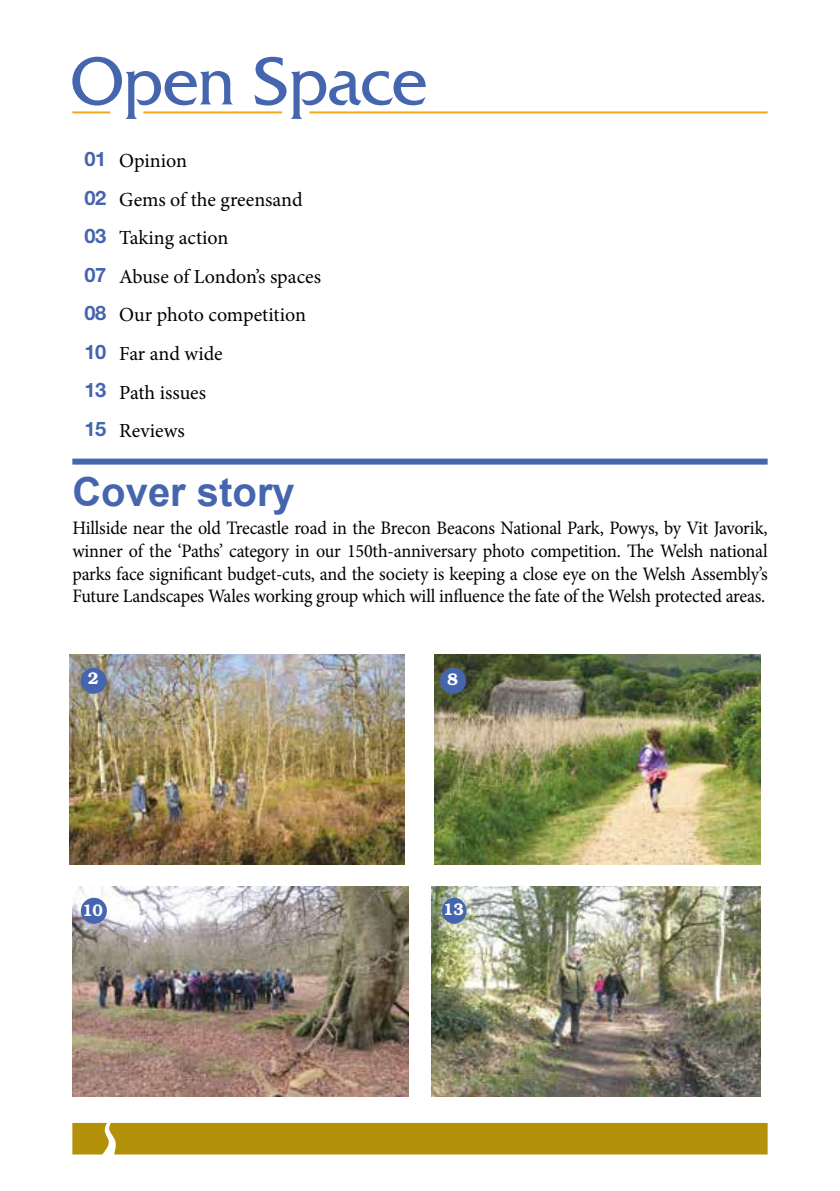
<style>
.page{position:relative;width:840px;height:1191px;background:#fff}
.page>*{position:absolute;margin:0;border:0;box-sizing:border-box;transform-origin:0 0}
.t1{font:700 40px "Arial";color:#4665af}
.t2{font:20px/38.6px "Minion Pro";color:#000}
.t3{font:700 20px/38.6px "Helvetica Neue LT Std";letter-spacing:-.01em;color:#4665af;text-align:justify}
.t4{font:19px/22.8px "Minion Pro";letter-spacing:-.015em;color:#000;text-align:justify;scale:.95 1}
.t5{font:600 16.8px "Bookman IT Cby BT";color:#fff;scale:.95 1}
.t6{font:600 16.8px "Bookman IT Cby BT";color:#fff}
</style>
<div class="page">
<img style="left:434px;top:655px;width:326px;height:210px">
<div style="left:440px;top:668px;width:26px;height:26px;background:#4665af;border-radius:50%"></div>
<img style="left:69px;top:655px;width:335px;height:210px">
<div style="left:81px;top:668px;width:26px;height:26px;background:#4665af;border-radius:50%"></div>
<svg style="left:72px;top:56px;width:161px;height:63px"></svg>
<svg style="left:254px;top:57px;width:171px;height:62px"></svg>
<hr style="left:72px;top:111px;width:38px;height:2px;background:#faa61c">
<hr style="left:143px;top:111px;width:139px;height:2px;background:#faa61c">
<hr style="left:309px;top:111px;width:458px;height:2px;background:#faa61c">
<div style="left:72px;top:458px;width:695px;height:6px;background:#4665af"></div>
<img style="left:72px;top:886px;width:336px;height:210px">
<img style="left:431px;top:886px;width:329px;height:210px">
<div style="left:81px;top:897px;width:26px;height:26px;background:#4665af;border-radius:50%"></div>
<div style="left:441px;top:897px;width:25px;height:26px;background:#4665af;border-radius:50%"></div>
<div style="left:72px;top:1123px;width:695px;height:31px;background:#b3910a"></div>
<p class="t3" style="left:84px;top:139px;width:24px">01<br>02<br>03<br>07<br>08<br>10<br>13<br>15</p>
<p class="t2" style="left:119px;top:142px;width:203px">Opinion<br>Gems of the greensand<br>Taking action<br>Abuse of London’s spaces<br>Our photo competition<br>Far and wide<br>Path issues<br>Reviews</p>
<h1 class="t1" style="left:72px;top:465px;width:224px">Cover story</h1>
<p class="t4" style="left:72px;top:516px;width:733px">Hillside near the old Trecastle road in the Brecon Beacons National Park, Powys, by Vit Javorik, winner of the ‘Paths’ category in our 150th-anniversary photo competition. The Welsh national parks face significant budget-cuts, and the society is keeping a close eye on the Welsh Assembly’s Future Landscapes Wales working group which will influence the fate of the Welsh protected areas.</p>
<p class="t6" style="left:88px;top:668px;width:12px">2</p>
<p class="t6" style="left:447px;top:669px;width:12px">8</p>
<p class="t5" style="left:82px;top:900px;width:23px">10</p>
<p class="t5" style="left:443px;top:899px;width:23px">13</p>
</div>
